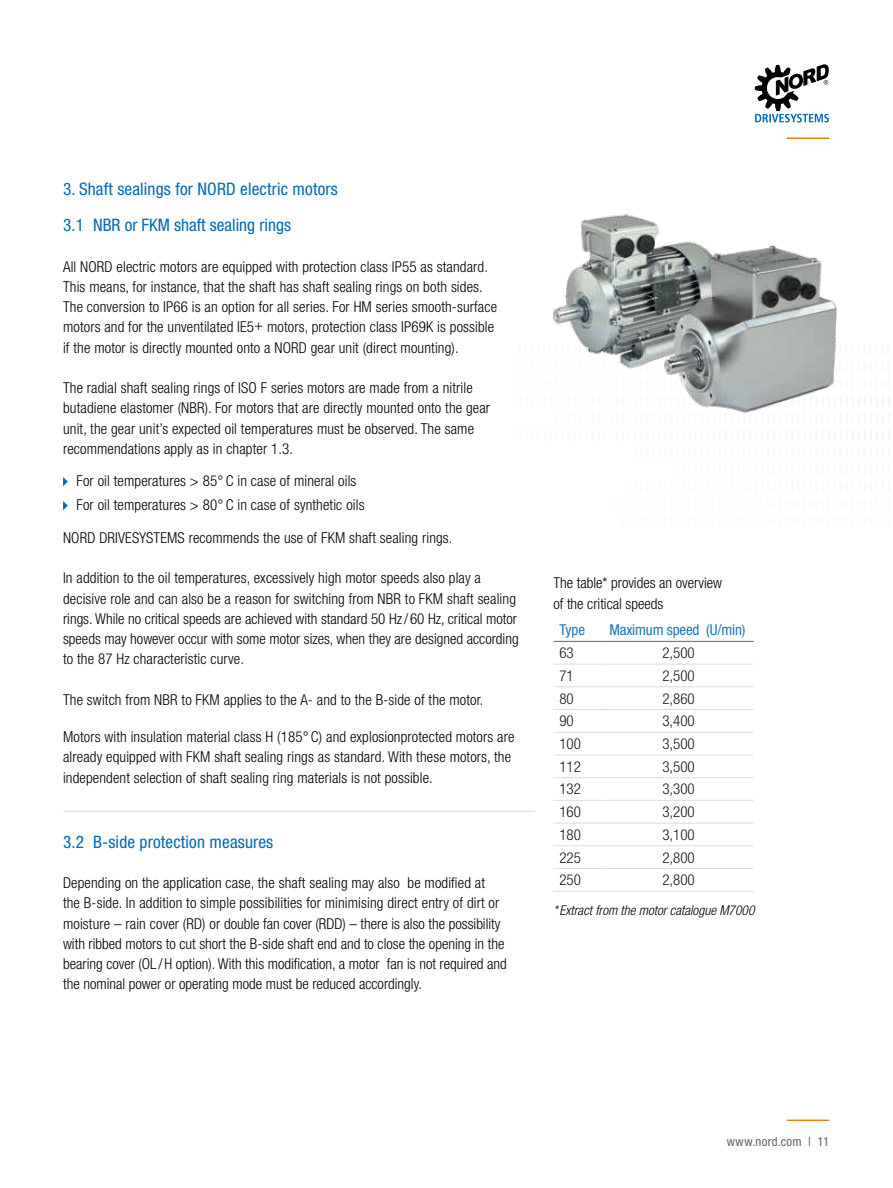
<style>
.page{position:relative;width:893px;height:1188px;background:#fff}
.page>*{position:absolute;margin:0;border:0;box-sizing:border-box;transform-origin:0 0}
.t1{font:condensed 17.25px/35.8px "Helvetica Neue LT Std";letter-spacing:.01em;color:#006ab3}
.t2{font:300 condensed 15px/20.2px "Helvetica Neue LT Std";letter-spacing:.01em;color:#000}
.t3{font:condensed 15px "Helvetica Neue LT Std";letter-spacing:-.01em;color:#006ab3}
.t4{font:italic 300 condensed 13.5px "Helvetica Neue LT Std";color:#000}
.t5{font:condensed 12.75px "Helvetica Neue LT Std";letter-spacing:.02em;color:#606366}
</style>
<div class="page">
<hr style="left:787px;top:1120px;width:42px;height:1px;background:#ee7f00">
<hr style="left:787px;top:137px;width:42px;height:2px;background:#ee7f00">
<svg style="left:755px;top:64px;width:74px;height:58px"></svg>
<svg style="left:63px;top:477px;width:5px;height:9px"></svg>
<svg style="left:63px;top:501px;width:5px;height:9px"></svg>
<img style="left:553px;top:214px;width:107px;height:155px">
<img style="left:651px;top:235px;width:186px;height:178px">
<svg style="left:553px;top:640px;width:201px;height:1px"></svg>
<svg style="left:553px;top:687px;width:201px;height:160px"></svg>
<hr style="left:553px;top:664px;width:50px;height:1px;background:#d9dadb">
<hr style="left:603px;top:664px;width:151px;height:1px;background:#d9dadb">
<hr style="left:553px;top:686px;width:50px;height:1px;background:#d9dadb">
<hr style="left:603px;top:686px;width:151px;height:1px;background:#d9dadb">
<hr style="left:553px;top:709px;width:50px;height:1px;background:#d9dadb">
<hr style="left:603px;top:709px;width:151px;height:1px;background:#d9dadb">
<hr style="left:553px;top:732px;width:50px;height:1px;background:#d9dadb">
<hr style="left:603px;top:732px;width:151px;height:1px;background:#d9dadb">
<hr style="left:553px;top:755px;width:50px;height:1px;background:#d9dadb">
<hr style="left:603px;top:755px;width:151px;height:1px;background:#d9dadb">
<hr style="left:553px;top:777px;width:50px;height:1px;background:#d9dadb">
<hr style="left:603px;top:777px;width:151px;height:1px;background:#d9dadb">
<hr style="left:553px;top:800px;width:50px;height:1px;background:#d9dadb">
<hr style="left:603px;top:800px;width:151px;height:1px;background:#d9dadb">
<hr style="left:553px;top:823px;width:50px;height:1px;background:#d9dadb">
<hr style="left:603px;top:823px;width:151px;height:1px;background:#d9dadb">
<hr style="left:553px;top:845px;width:50px;height:1px;background:#d9dadb">
<hr style="left:603px;top:845px;width:151px;height:1px;background:#d9dadb">
<hr style="left:553px;top:868px;width:50px;height:1px;background:#d9dadb">
<hr style="left:603px;top:868px;width:151px;height:1px;background:#d9dadb">
<hr style="left:553px;top:891px;width:50px;height:1px;background:#d9dadb">
<hr style="left:603px;top:891px;width:151px;height:1px;background:#d9dadb">
<hr style="left:553px;top:641px;width:50px;height:1px;background:#006ab3">
<hr style="left:603px;top:641px;width:151px;height:1px;background:#006ab3">
<hr style="left:63px;top:811px;width:472px;height:1px;background:#d9dadb">
<p class="t1" style="left:63px;top:171px;width:276px">3. Shaft sealings for NORD electric motors<br>3.1 NBR or FKM shaft sealing rings</p>
<p class="t2" style="left:63px;top:256px;width:436px">All NORD electric motors are equipped with protection class IP55 as standard.<br>This means, for instance, that the shaft has shaft sealing rings on both sides.<br>The conversion to IP66 is an option for all series. For HM series smooth-surface motors and for the unventilated IE5+ motors, protection class IP69K is possible if the motor is directly mounted onto a NORD gear unit (direct mounting).</p>
<p class="t2" style="left:63px;top:378px;width:429px">The radial shaft sealing rings of ISO F series motors are made from a nitrile butadiene elastomer (NBR). For motors that are directly mounted onto the gear unit, the gear unit’s expected oil temperatures must be observed. The same recommendations apply as in chapter 1.3.</p>
<p class="t2" style="left:77px;top:469px;width:289px;line-height:24px">For oil temperatures &gt; 85° C in case of mineral oils<br>For oil temperatures &gt; 80° C in case of synthetic oils</p>
<p class="t2" style="left:63px;top:527px;width:391px">NORD DRIVESYSTEMS recommends the use of FKM shaft sealing rings.</p>
<p class="t2" style="left:63px;top:568px;width:457px">In addition to the oil temperatures, excessively high motor speeds also play a decisive role and can also be a reason for switching from NBR to FKM shaft sealing rings. While no critical speeds are achieved with standard 50 Hz/ 60 Hz, critical motor speeds may however occur with some motor sizes, when they are designed according to the 87 Hz characteristic curve.</p>
<p class="t2" style="left:63px;top:689px;width:422px">The switch from NBR to FKM applies to the A- and to the B-side of the motor.</p>
<p class="t2" style="left:63px;top:727px;width:453px">Motors with insulation material class H (185° C) and explosionprotected motors are already equipped with FKM shaft sealing rings as standard. With these motors, the independent selection of shaft sealing ring materials is not possible.</p>
<p class="t1" style="left:63px;top:824px;width:212px">3.2 B-side protection measures</p>
<p class="t2" style="left:63px;top:873px;width:445px">Depending on the application case, the shaft sealing may also be modified at<br>the B-side. In addition to simple possibilities for minimising direct entry of dirt or moisture – rain cover (RD) or double fan cover (RDD) – there is also the possibility with ribbed motors to cut short the B-side shaft end and to close the opening in the bearing cover (OL /H option). With this modification, a motor fan is not required and the nominal power or operating mode must be reduced accordingly.</p>
<p class="t2" style="left:553px;top:573px;width:170px">The table* provides an overview of the critical speeds</p>
<p class="t3" style="left:559px;top:621px;width:27px">Type</p>
<p class="t3" style="left:609px;top:621px;width:137px">Maximum speed (U/min)</p>
<p class="t2" style="left:559px;top:643px;width:16px">63</p>
<p class="t2" style="left:662px;top:643px;width:34px">2,500</p>
<p class="t2" style="left:559px;top:665px;width:16px">71</p>
<p class="t2" style="left:662px;top:665px;width:34px">2,500</p>
<p class="t2" style="left:559px;top:688px;width:16px">80</p>
<p class="t2" style="left:662px;top:688px;width:34px">2,860</p>
<p class="t2" style="left:559px;top:711px;width:16px">90</p>
<p class="t2" style="left:662px;top:711px;width:34px">3,400</p>
<p class="t2" style="left:559px;top:733px;width:23px">100</p>
<p class="t2" style="left:662px;top:733px;width:34px">3,500</p>
<p class="t2" style="left:559px;top:756px;width:23px">112</p>
<p class="t2" style="left:662px;top:756px;width:34px">3,500</p>
<p class="t2" style="left:559px;top:779px;width:23px">132</p>
<p class="t2" style="left:662px;top:779px;width:34px">3,300</p>
<p class="t2" style="left:559px;top:802px;width:23px">160</p>
<p class="t2" style="left:662px;top:802px;width:34px">3,200</p>
<p class="t2" style="left:559px;top:824px;width:23px">180</p>
<p class="t2" style="left:662px;top:824px;width:34px">3,100</p>
<p class="t2" style="left:559px;top:847px;width:23px">225</p>
<p class="t2" style="left:662px;top:847px;width:34px">2,800</p>
<p class="t2" style="left:559px;top:870px;width:23px">250</p>
<p class="t2" style="left:662px;top:870px;width:34px">2,800</p>
<p class="t4" style="left:553px;top:902px;width:203px">* Extract from the motor catalogue M7000</p>
<p class="t5" style="left:727px;top:1134px;width:104px">www.nord.com | 11</p>
</div>
